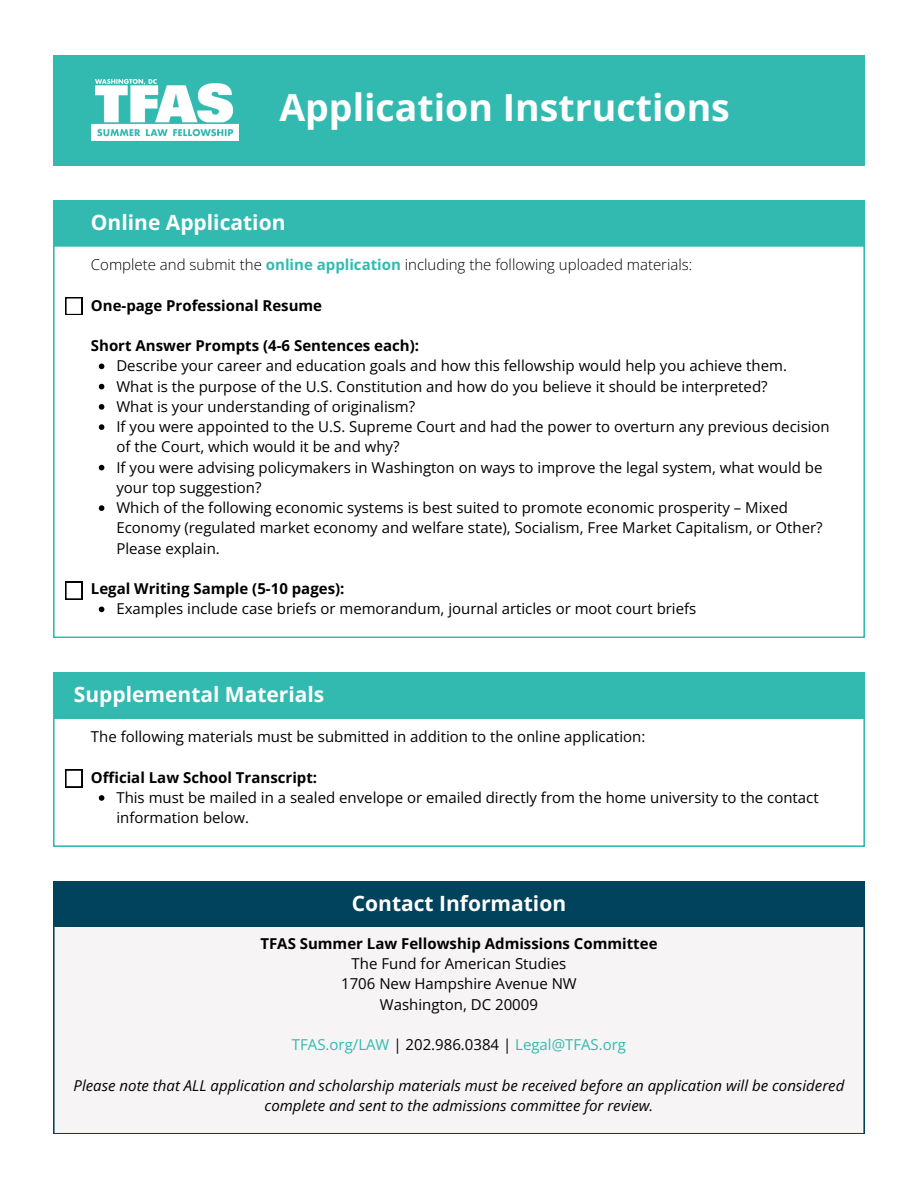
<style>
.page{position:relative;width:918px;height:1188px;background:#fff}
.page>*{position:absolute;margin:0;border:0;box-sizing:border-box;transform-origin:0 0}
.t1{font:700 37.5px "Open Sans";color:#fff}
.t2{font:700 21px "Open Sans";color:#fff}
.t3{font:15px/20.2px "Open Sans";color:#000}
.t4{font:700 15px "Open Sans";color:#000}
.t5{font:italic 15px/20.2px "Open Sans";color:#000;text-align:center}
.t6{font:300 15px "Open Sans";color:#000}
.t7{font:15px "Open Sans";color:#32bab1}
.s1{font-weight:700;color:#32bab1}
.s2{color:#000}
</style>
<div class="page">
<svg style="left:53px;top:246px;width:812px;height:392px"></svg>
<div style="left:53px;top:200px;width:812px;height:46px;background:#32bab1"></div>
<svg style="left:65px;top:297px;width:17px;height:18px"></svg>
<svg style="left:65px;top:582px;width:17px;height:17px"></svg>
<svg style="left:99px;top:364px;width:5px;height:5px"></svg>
<svg style="left:99px;top:384px;width:5px;height:5px"></svg>
<svg style="left:99px;top:404px;width:5px;height:6px"></svg>
<svg style="left:99px;top:424px;width:5px;height:6px"></svg>
<svg style="left:99px;top:465px;width:5px;height:5px"></svg>
<svg style="left:99px;top:505px;width:5px;height:6px"></svg>
<svg style="left:99px;top:607px;width:5px;height:5px"></svg>
<svg style="left:53px;top:718px;width:812px;height:128px"></svg>
<div style="left:53px;top:673px;width:812px;height:45px;background:#32bab1"></div>
<svg style="left:65px;top:770px;width:17px;height:17px"></svg>
<svg style="left:99px;top:795px;width:5px;height:6px"></svg>
<div style="left:53px;top:927px;width:812px;height:207px;background:#f6f4f4"></div>
<div style="left:53px;top:882px;width:812px;height:45px;background:#01435d"></div>
<div style="left:53px;top:55px;width:812px;height:111px;background:#32bab1"></div>
<img style="left:92px;top:80px;width:146px;height:61px">
<p class="t1" style="left:279px;top:81px;width:452px">Application Instructions</p>
<p class="t2" style="left:91px;top:207px;width:196px">Online Application</p>
<p class="t6" style="left:91px;top:254px;width:603px">Complete and submit the <span class="s1">online application</span> including the following uploaded materials:</p>
<h1 class="t4" style="left:91px;top:295px;width:233px">One-page Professional Resume</h1>
<h2 class="t4" style="left:91px;top:335px;width:330px">Short Answer Prompts (4-6 Sentences each):</h2>
<p class="t3" style="left:116px;top:355px;width:672px">Describe your career and education goals and how this fellowship would help you achieve them.</p>
<h3 class="t3" style="left:116px;top:376px;width:653px">What is the purpose of the U.S. Constitution and how do you believe it should be interpreted?</h3>
<h3 class="t3" style="left:116px;top:396px;width:300px">What is your understanding of originalism?</h3>
<p class="t3" style="left:116px;top:416px;width:715px">If you were appointed to the U.S. Supreme Court and had the power to overturn any previous decision of the Court, which would it be and why?</p>
<p class="t3" style="left:116px;top:457px;width:708px">If you were advising policymakers in Washington on ways to improve the legal system, what would be your top suggestion?</p>
<p class="t3" style="left:116px;top:497px;width:708px">Which of the following economic systems is best suited to promote economic prosperity – Mixed<br>Economy (regulated market economy and welfare state), Socialism, Free Market Capitalism, or Other?<br>Please explain.</p>
<p class="t4" style="left:91px;top:578px;width:255px">Legal Writing Sample (5-10 pages):</p>
<p class="t3" style="left:116px;top:598px;width:581px">Examples include case briefs or memorandum, journal articles or moot court briefs</p>
<p class="t2" style="left:74px;top:680px;width:252px">Supplemental Materials</p>
<h3 class="t3" style="left:91px;top:726px;width:556px">The following materials must be submitted in addition to the online application:</h3>
<p class="t4" style="left:91px;top:767px;width:228px">Official Law School Transcript:</p>
<h2 class="t3" style="left:116px;top:787px;width:704px">This must be mailed in a sealed envelope or emailed directly from the home university to the contact information below.</h2>
<p class="t2" style="left:352px;top:888px;width:216px">Contact Information</p>
<h3 class="t4" style="left:260px;top:933px;width:399px">TFAS Summer Law Fellowship Admissions Committee</h3>
<p class="t3" style="left:352px;top:953px;width:216px">The Fund for American Studies</p>
<h2 class="t3" style="left:341px;top:973px;width:237px">1706 New Hampshire Avenue NW</h2>
<p class="t3" style="left:380px;top:994px;width:160px">Washington, DC 20009</p>
<p class="t7" style="left:292px;top:1034px;width:336px">TFAS.org/LAW <span class="s2">| 202.986.0384 |</span> Legal@TFAS.org</p>
<p class="t5" style="left:74px;top:1075px;width:772px">Please note that ALL application and scholarship materials must be received before an application will be considered complete and sent to the admissions committee for review.</p>
</div>
